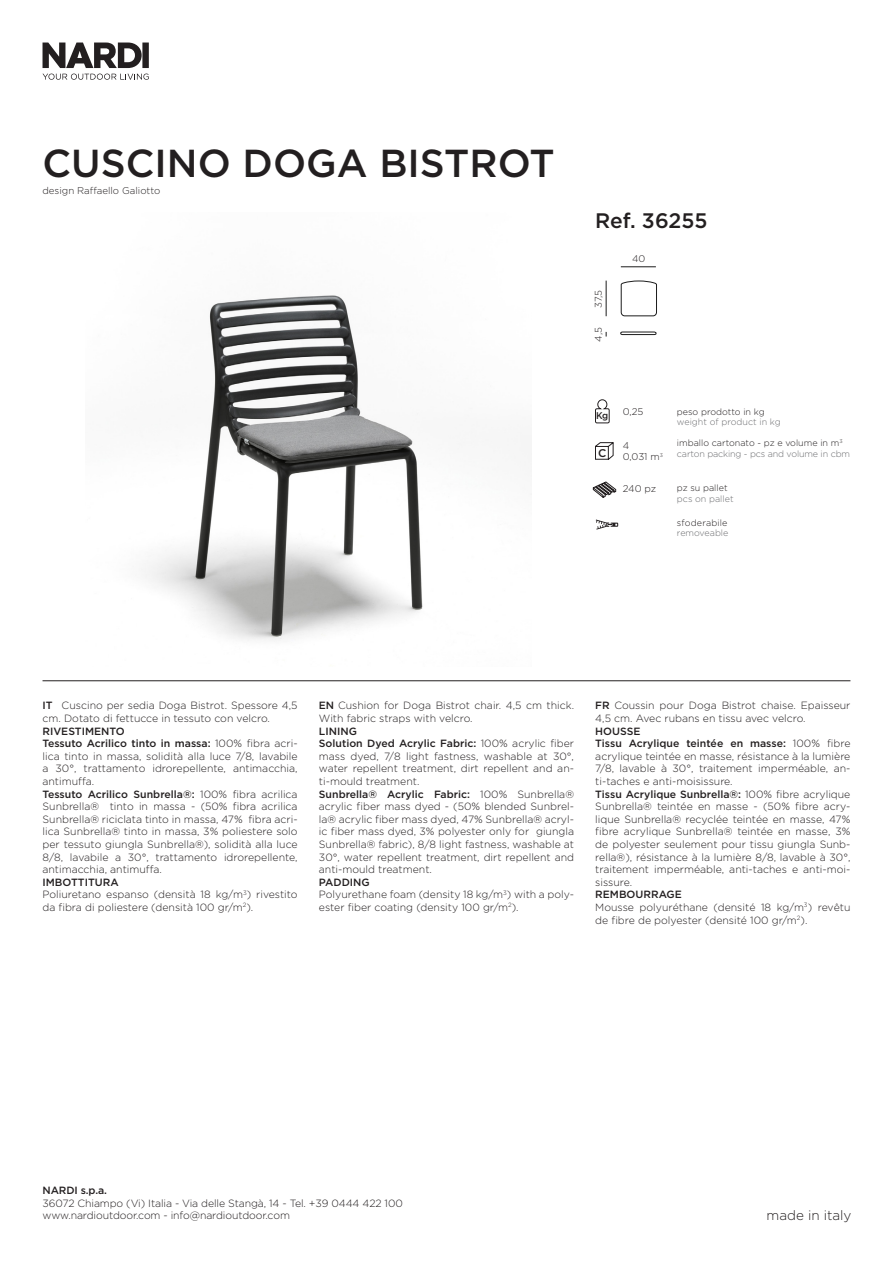
<style>
.page{position:relative;width:893px;height:1263px;background:#fff}
.page>*{position:absolute;margin:0;border:0;box-sizing:border-box;transform-origin:0 0}
.t1{font:500 39px "Gotham N";color:#231f20}
.t2{font:500 21px "Gotham N";letter-spacing:-.005em;color:#231f20}
.t3{font:300 13.5px "Gotham N";color:#231f20}
.t4{font:500 11.25px "Gotham N";color:#231f20}
.t5{font:300 10.5px/12.6px "Gotham N";color:#231f20}
.t6{font:500 10.5px "Gotham N";color:#231f20}
.t7{font:300 9.75px "Gotham N";color:#231f20}
.t8{font:500 9.75px "Gotham N";color:#231f20;scale:.93 1}
.t9{font:300 9.6px "Gotham N";color:#231f20}
.t10{font:300 9px "Gotham N";letter-spacing:-.015em;color:#6c6d70}
.t11{font:300 9px "Gotham N";color:#231f20}
.s1{font-weight:500}
</style>
<div class="page">
<svg style="left:43px;top:43px;width:106px;height:25px"></svg>
<svg style="left:43px;top:74px;width:106px;height:6px"></svg>
<svg style="left:592px;top:481px;width:24px;height:17px"></svg>
<svg style="left:595px;top:399px;width:15px;height:25px"></svg>
<hr style="left:43px;top:680px;width:807px;height:1px;background:#231f20">
<svg style="left:595px;top:442px;width:19px;height:18px"></svg>
<img style="left:141px;top:295px;width:282px;height:346px">
<svg style="left:596px;top:519px;width:22px;height:11px"></svg>
<hr style="left:621px;top:267px;width:35px;height:1px;background:#1c1c1c">
<hr style="left:606px;top:281px;width:1px;height:35px;background:#1c1c1c">
<svg style="left:620px;top:281px;width:37px;height:54px"></svg>
<p class="t1" style="left:43px;top:141px;width:514px">CUSCINO DOGA BISTROT</p>
<p class="t7" style="left:43px;top:185px;width:119px">design Raffaello Galiotto</p>
<p class="t2" style="left:595px;top:209px;width:114px">Ref. 36255</p>
<p class="t9" style="left:593px;top:308px;width:20px;rotate:-90deg">37,5</p>
<p class="t9" style="left:593px;top:342px;width:16px;rotate:-90deg">4,5</p>
<p class="t9" style="left:632px;top:254px;width:15px">40</p>
<p class="t8" style="left:596px;top:410px;width:15px">Kg</p>
<p class="t11" style="left:677px;top:407px;width:89px">peso prodotto in kg</p>
<p class="t10" style="left:677px;top:417px;width:105px">weight of product in kg</p>
<p class="t7" style="left:623px;top:407px;width:22px">0,25</p>
<p class="t4" style="left:598px;top:446px;width:10px">C</p>
<p class="t7" style="left:623px;top:441px;width:8px">4</p>
<p class="t7" style="left:623px;top:451px;width:42px">0,031 m<sup>3</sup></p>
<p class="t7" style="left:623px;top:483px;width:35px">240 pz</p>
<p class="t11" style="left:677px;top:438px;width:167px">imballo cartonato - pz e volume in m<sup>3</sup></p>
<p class="t10" style="left:677px;top:449px;width:175px">carton packing - pcs and volume in cbm</p>
<p class="t11" style="left:677px;top:483px;width:52px">pz su pallet</p>
<p class="t10" style="left:677px;top:494px;width:58px">pcs on pallet</p>
<p class="t11" style="left:677px;top:517px;width:52px">sfoderabile</p>
<p class="t10" style="left:677px;top:528px;width:53px">removeable</p>
<p class="t5" style="left:43px;top:699px;width:257px"><span class="s1">IT</span> Cuscino per sedia Doga Bistrot. Spessore 4,5 cm. Dotato di fettucce in tessuto con velcro.</p>
<p class="t6" style="left:43px;top:725px;width:84px">RIVESTIMENTO</p>
<p class="t5" style="left:43px;top:737px;width:257px;text-align:justify"><span class="s1">Tessuto Acrilico tinto in massa:</span> 100% fibra acri&shy;lica tinto in massa, solidità alla luce 7/8, lavabile a 30°, trattamento idrorepellente, antimacchia, antimuffa.</p>
<p class="t5" style="left:43px;top:787px;width:257px;text-align:justify"><span class="s1">Tessuto Acrilico Sunbrella®:</span> 100% fibra acrilica Sunbrella® tinto in massa - (50% fibra acrilica Sunbrella® riciclata tinto in massa, 47% fibra acri&shy;lica Sunbrella® tinto in massa, 3% poliestere solo per tessuto giungla Sunbrella®), solidità alla luce 8/8, lavabile a 30°, trattamento idrorepellente, antimacchia, antimuffa.</p>
<p class="t6" style="left:43px;top:876px;width:78px">IMBOTTITURA</p>
<p class="t5" style="left:43px;top:888px;width:257px">Poliuretano espanso (densità 18 kg/m<sup>3</sup>) rivestito da fibra di poliestere (densità 100 gr/m<sup>2</sup>).</p>
<p class="t5" style="left:319px;top:699px;width:257px"><span class="s1">EN</span> Cushion for Doga Bistrot chair. 4,5 cm thick.<br>With fabric straps with velcro.</p>
<p class="t6" style="left:319px;top:725px;width:39px">LINING</p>
<p class="t5" style="left:319px;top:737px;width:257px;text-align:justify"><span class="s1">Solution Dyed Acrylic Fabric:</span> 100% acrylic fiber mass dyed, 7/8 light fastness, washable at 30°, water repellent treatment, dirt repellent and an&shy;ti-mould treatment.</p>
<p class="t5" style="left:319px;top:787px;width:257px;text-align:justify"><span class="s1">Sunbrella® Acrylic Fabric:</span> 100% Sunbrella® acrylic fiber mass dyed - (50% blended Sunbrel&shy;la® acrylic fiber mass dyed, 47% Sunbrella® acryl&shy;ic fiber mass dyed, 3% polyester only for giungla Sunbrella® fabric), 8/8 light fastness, washable at 30°, water repellent treatment, dirt repellent and anti-mould treatment.</p>
<p class="t6" style="left:319px;top:876px;width:52px">PADDING</p>
<p class="t5" style="left:319px;top:888px;width:257px">Polyurethane foam (density 18 kg/m<sup>3</sup>) with a poly&shy;ester fiber coating (density 100 gr/m<sup>2</sup>).</p>
<p class="t5" style="left:595px;top:699px;width:257px"><span class="s1">FR</span> Coussin pour Doga Bistrot chaise. Epaisseur<br>4,5 cm. Avec rubans en tissu avec velcro.</p>
<p class="t6" style="left:595px;top:725px;width:47px">HOUSSE</p>
<p class="t5" style="left:595px;top:737px;width:257px;text-align:justify"><span class="s1">Tissu Acrylique teintée en masse:</span> 100% fibre acrylique teintée en masse, résistance à la lumière 7/8, lavable à 30°, traitement imperméable, an&shy;ti-taches e anti-moisissure.</p>
<p class="t5" style="left:595px;top:787px;width:257px;text-align:justify"><span class="s1">Tissu Acrylique Sunbrella®:</span> 100% fibre acrylique Sunbrella® teintée en masse - (50% fibre acry&shy;lique Sunbrella® recyclée teintée en masse, 47% fibre acrylique Sunbrella® teintée en masse, 3% de polyester seulement pour tissu giungla Sunb&shy;rella®), résistance à la lumière 8/8, lavable à 30°, traitement imperméable, anti-taches e anti-moi&shy;sissure.</p>
<p class="t6" style="left:595px;top:889px;width:88px">REMBOURRAGE</p>
<p class="t5" style="left:595px;top:901px;width:257px">Mousse polyuréthane (densité 18 kg/m<sup>3</sup>) revêtu de fibre de polyester (densité 100 gr/m<sup>2</sup>).</p>
<p class="t6" style="left:43px;top:1184px;width:66px">NARDI s.p.a.</p>
<p class="t5" style="left:43px;top:1196px;width:362px">36072 Chiampo (Vi) Italia - Via delle Stangà, 14 - Tel. +39 0444 422 100 www.nardioutdoor.com - info@nardioutdoor.com</p>
<p class="t3" style="left:767px;top:1207px;width:86px">made in italy</p>
</div>
